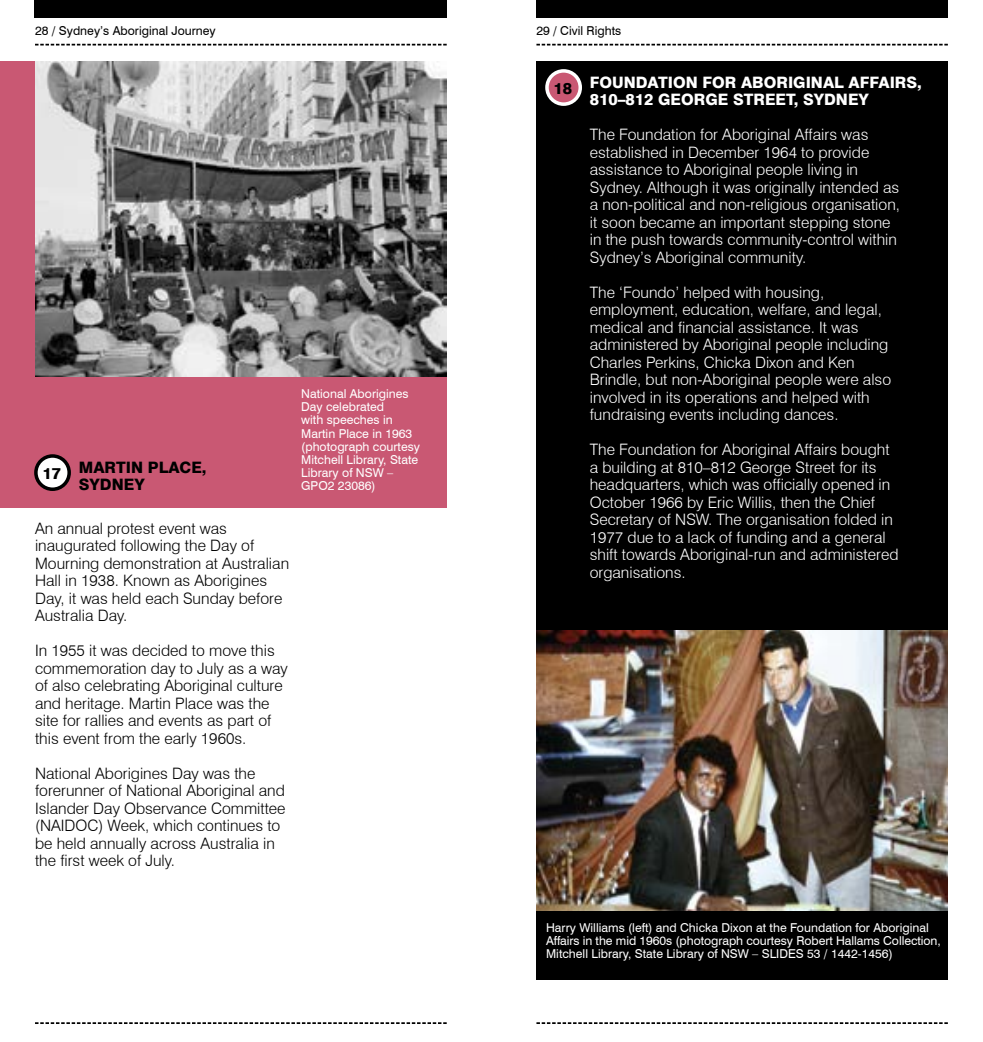
<style>
.page{position:relative;width:983px;height:1042px;background:#fff}
.page>*{position:absolute;margin:0;border:0;box-sizing:border-box;transform-origin:0 0}
.t1{font:300 15.75px/17.5px "Swiss 721 BT";color:#fff}
.t2{font:300 15.75px/17.5px "Swiss 721 BT";color:#000}
.t3{font:800 15.75px/17.5px "Swiss 721 BT";color:#fff}
.t4{font:800 15.75px/17.5px "Swiss 721 BT";color:#000}
.t5{font:12.25px/13.1px "Swiss 721 BT";color:#fff}
.t6{font:12.25px "Swiss 721 BT";color:#000}
.s1{color:#000}
</style>
<div class="page">
<div style="left:35px;top:0;width:411px;height:18px;background:#000"></div>
<div style="left:536px;top:0;width:411px;height:18px;background:#000"></div>
<svg style="left:35px;top:44px;width:411px;height:2px"></svg>
<svg style="left:35px;top:1022px;width:411px;height:2px"></svg>
<svg style="left:536px;top:44px;width:411px;height:2px"></svg>
<svg style="left:536px;top:1022px;width:411px;height:2px"></svg>
<div style="left:0;top:61px;width:446px;height:447px;background:#c95873"></div>
<img style="left:35px;top:61px;width:411px;height:315px">
<div style="left:36px;top:456px;width:33px;height:33px;background:#fff;border-radius:50%"></div>
<div style="left:34px;top:454px;width:37px;height:37px;border:4px solid #000;border-radius:50%"></div>
<div style="left:536px;top:61px;width:411px;height:919px;background:#000"></div>
<img style="left:536px;top:630px;width:411px;height:280px">
<div style="left:547px;top:71px;width:33px;height:33px;background:#c95873;border-radius:50%"></div>
<div style="left:545px;top:69px;width:37px;height:37px;border:4px solid #fff;border-radius:50%"></div>
<p class="t6" style="left:35px;top:23px;width:182px">28 / Sydney’s Aboriginal Journey</p>
<p class="t6" style="left:536px;top:23px;width:86px">29 / Civil Rights</p>
<p class="t4" style="left:79px;top:458px;width:129px;text-indent:-36px">17 MARTIN PLACE,<br>SYDNEY</p>
<p class="t2" style="left:35px;top:519px;width:255px">An annual protest event was inaugurated following the Day of<br>Mourning demonstration at Australian<br>Hall in 1938. Known as Aborigines<br>Day, it was held each Sunday before<br>Australia Day.</p>
<p class="t2" style="left:35px;top:642px;width:254px">I n 1955 it was decided to move this commemoration day to July as a way of also celebrating Aboriginal culture and heritage. Martin Place was the site for rallies and events as part of this event from the early 1960s.</p>
<p class="t2" style="left:35px;top:764px;width:252px">National Aborigines Day was the forerunner of National Aboriginal and<br>I slander Day Observance Committee (NAIDO</p>
<p class="t2" style="left:35px;top:817px;width:247px;text-indent:52px">C) Week, which continues to be held annually across Australia in the first week of July.</p>
<p class="t5" style="left:301px;top:387px;width:120px">National Aborigines<br>Day celebrated<br>with speeches in<br>Martin Place in 1963 (photograph courtesy<br>Mitchell Library, State<br>Library of NSW –<br>GPO2 23086)</p>
<p class="t3" style="left:589px;top:73px;width:333px;text-indent:-36px"><span class="s1">18</span> FOUNDATION FOR ABORIGINAL AFFAIRS,<br>810–812 GEORGE STREET, SYDNEY</p>
<p class="t1" style="left:589px;top:126px;width:312px">The Foundation for Aboriginal Affairs was established in December 1964 to provide assistance to Aboriginal people living in Sydney. Although it was originally intended as a non-political and non-religious organisation, it soon became an important stepping stone in the push towards community-control within Sydney’s Aboriginal community.</p>
<p class="t1" style="left:589px;top:283px;width:303px">The ‘Foundo’ helped with housing, employment, education, welfare, and legal, medical and financial assistance. It was administered by Aboriginal people including Charles Perkins, Chicka Dixon and Ken Brindle, but non-Aboriginal people were also involved in its operations and helped with fundraising events including dances.</p>
<p class="t1" style="left:589px;top:440px;width:310px">The Foundation for Aboriginal Affairs bought a building at 810–812 George Street for its headquarters, which was officially opened in October 1966 by Eric Willis, then the Chief Secretary of NSW. The organisation folded in 1977 due to a lack of funding and a general shift towards Aboriginal-run and administered organisations.</p>
<p class="t5" style="left:546px;top:921px;width:396px">Harry Williams (left) and Chicka Dixon at the Foundation for Aboriginal<br>Affairs in the mid 1960s (photograph courtesy Robert Hallams Collection,<br>Mitchell Library, State Library of NSW – SLIDES 53 / 1442-1456)</p>
</div>
